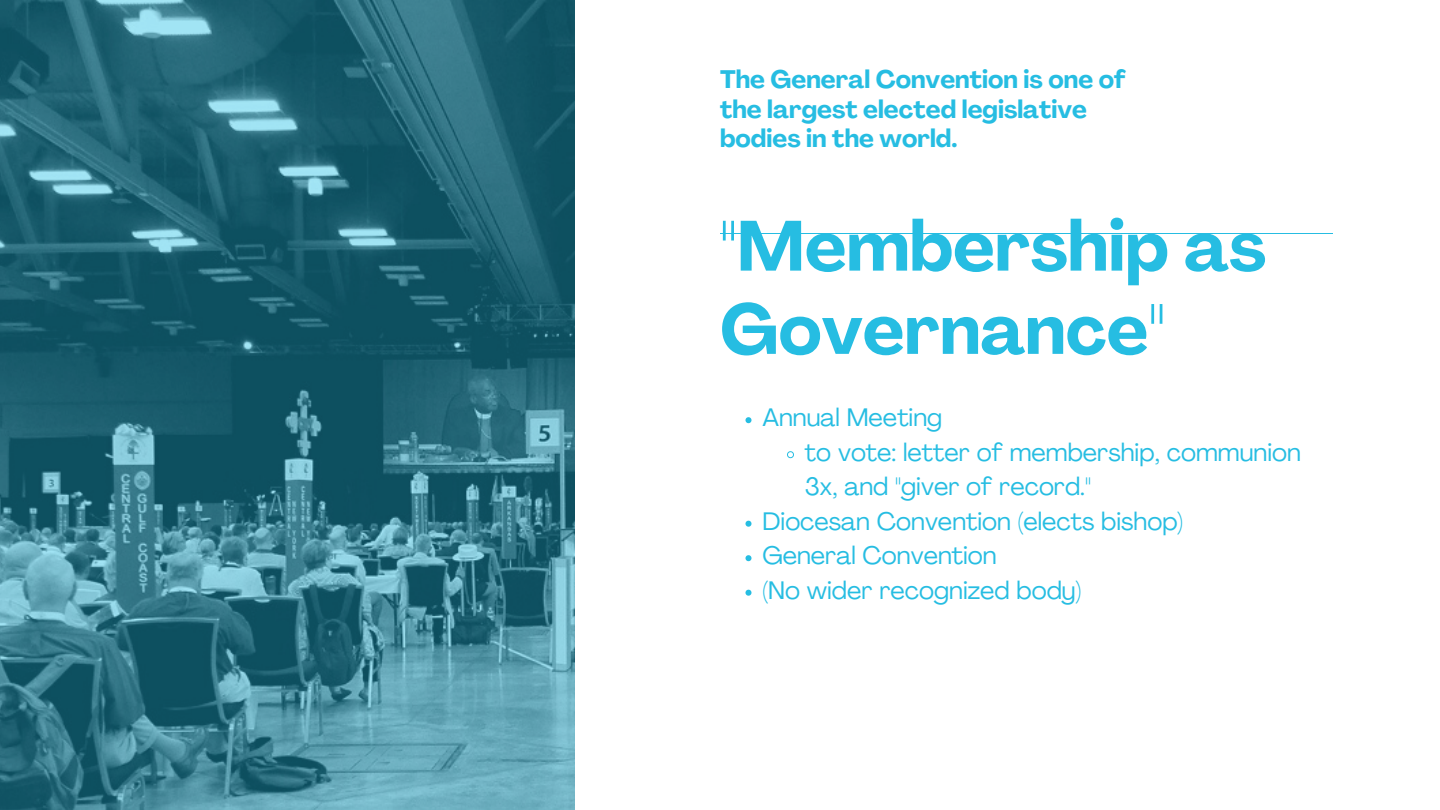
<style>
.page{position:relative;width:1440px;height:810px;background:#fff}
.page>*{position:absolute;margin:0;border:0;box-sizing:border-box;transform-origin:0 0}
.t1{font:700 70px/83.2px "Agrandir";color:#26bde2}
.t2{font:25px/34.5px "Agrandir";color:#26bde2}
.t3{font:700 25px/29.2px "Agrandir";color:#26bde2}
</style>
<div class="page">
<hr style="left:720px;top:233px;width:613px;height:1px;background:#26bde2">
<img style="left:0;top:0;width:574px;height:810px">
<svg style="left:746px;top:417px;width:6px;height:6px"></svg>
<svg style="left:787px;top:451px;width:7px;height:8px"></svg>
<svg style="left:746px;top:521px;width:6px;height:6px"></svg>
<svg style="left:746px;top:555px;width:6px;height:6px"></svg>
<svg style="left:746px;top:590px;width:6px;height:6px"></svg>
<p class="t3" style="left:720px;top:68px;width:407px">The General Convention is one of the largest elected legislative bodies in the world.</p>
<p class="t1" style="left:720px;top:212px;width:548px">"Membership as<br>Governance"</p>
<p class="t2" style="left:762px;top:403px;width:181px">Annual Meeting</p>
<p class="t2" style="left:805px;top:437px;width:498px">to vote: letter of membership, communion<br>3x, and "giver of record."</p>
<p class="t2" style="left:762px;top:506px;width:422px">Diocesan Convention (elects bishop)</p>
<p class="t2" style="left:762px;top:541px;width:236px">General Convention</p>
<p class="t2" style="left:762px;top:575px;width:320px">(No wider recognized body)</p>
</div>
